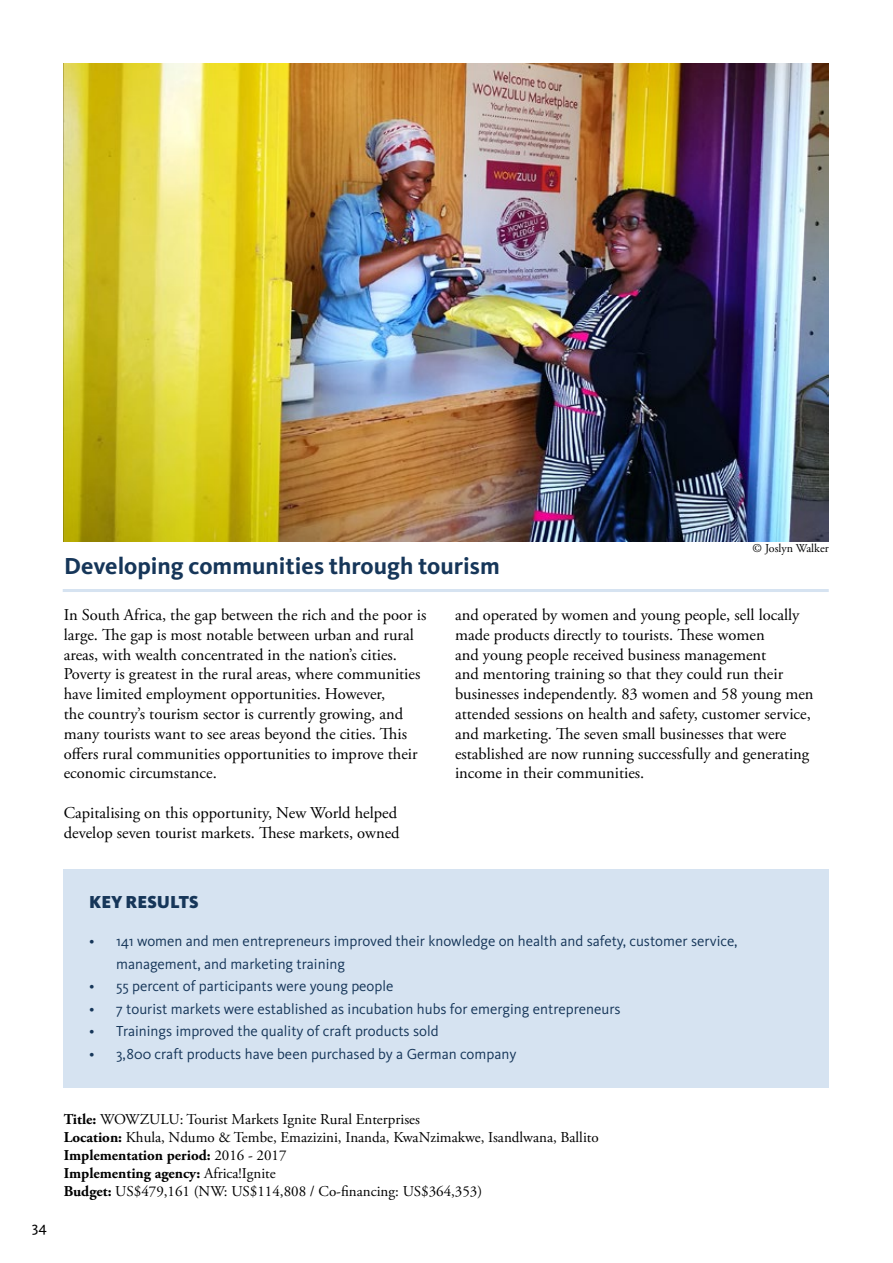
<style>
.page{position:relative;width:893px;height:1263px;background:#fff}
.page>*{position:absolute;margin:0;border:0;box-sizing:border-box;transform-origin:0 0}
.t1{font:700 24px "Kievit OT";color:#163659}
.t2{font:900 18px "Kievit OT";color:#163659}
.t3{font:16.5px/19.8px "Adobe Garamond Pro";color:#000}
.t4{font:15px/22.5px "Kievit OT";color:#163659}
.t5{font:15px/18px "Adobe Garamond Pro";color:#000}
.t6{font:15px "Kievit OT";color:#000}
.t7{font:12px "Adobe Garamond Pro";color:#000}
.s1{font-weight:700}
</style>
<div class="page">
<img style="left:63px;top:64px;width:765px;height:477px">
<hr style="left:63px;top:589px;width:766px;height:3px;background:#d6e3f1">
<div style="left:63px;top:870px;width:766px;height:218px;background:#d6e3f1"></div>
<p class="t7" style="left:753px;top:541px;width:78px">© Joslyn Walker</p>
<h1 class="t1" style="left:64px;top:552px;width:437px">Developing communities through tourism</h1>
<p class="t3" style="left:64px;top:605px;width:364px">In South Africa, the gap between the rich and the poor is large. The gap is most notable between urban and rural areas, with wealth concentrated in the nation’s cities.<br>Poverty is greatest in the rural areas, where communities have limited employment opportunities. However,<br>the country’s tourism sector is currently growing, and many tourists want to see areas beyond the cities. This offers rural communities opportunities to improve their economic circumstance.</p>
<p class="t3" style="left:64px;top:803px;width:337px">Capitalising on this opportunity, New World helped develop seven tourist markets. These markets, owned</p>
<p class="t3" style="left:455px;top:605px;width:360px">and operated by women and young people, sell locally made products directly to tourists. These women<br>and young people received business management<br>and mentoring training so that they could run their businesses independently. 83 women and 58 young men attended sessions on health and safety, customer service, and marketing. The seven small businesses that were established are now running successfully and generating income in their communities.</p>
<p class="t2" style="left:89px;top:891px;width:111px">KEY RESULTS</p>
<p class="t4" style="left:116px;top:930px;width:623px;text-indent:-27px">• 141 women and men entrepreneurs improved their knowledge on health and safety, customer service, management, and marketing training</p>
<p class="t4" style="left:89px;top:975px;width:306px">• 55 percent of participants were young people</p>
<p class="t4" style="left:89px;top:998px;width:533px">• 7 tourist markets were established as incubation hubs for emerging entrepreneurs</p>
<p class="t4" style="left:89px;top:1020px;width:351px">• Trainings improved the quality of craft products sold</p>
<p class="t4" style="left:89px;top:1043px;width:429px">• 3,800 craft products have been purchased by a German company</p>
<p class="t6" style="left:32px;top:1218px;width:17px">34</p>
<p class="t5" style="left:64px;top:1111px;width:536px"><span class="s1">Title:</span> WOWZULU: Tourist Markets Ignite Rural Enterprises<br><span class="s1">Location:</span> Khula, Ndumo &amp; Tembe, Emazizini, Inanda, KwaNzimakwe, Isandlwana, Ballito <span class="s1">Implementation period:</span> 2016 - 2017<br><span class="s1">Implementing agency:</span> Africa!Ignite<br><span class="s1">Budget:</span> US$479,161 (NW: US$114,808 / Co-financing: US$364,353)</p>
</div>
